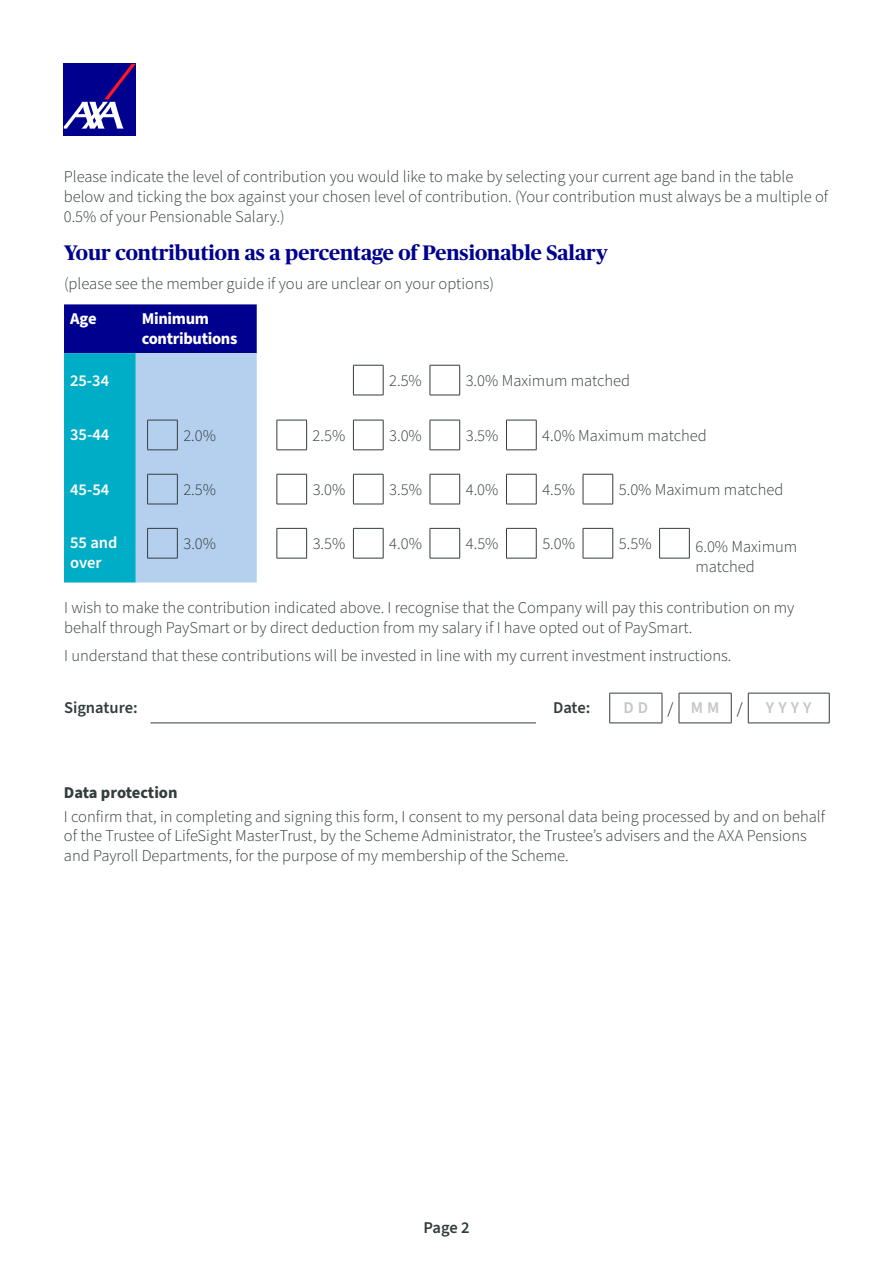
<style>
.page{position:relative;width:893px;height:1263px;background:#fff}
.page>*{position:absolute;margin:0;border:0;box-sizing:border-box;transform-origin:0 0}
.t1{font:700 21px "Publico";color:#00008f}
.t2{font:300 16.5px/19.8px "Source Sans Pro";color:#343c3d}
.t3{font:600 16.5px/19.8px "Source Sans Pro";color:#fff}
.t4{font:700 16.5px/19.8px "Source Sans Pro";letter-spacing:-.02em;color:#fff}
.t5{font:600 16.5px "Source Sans Pro";color:#343c3d}
.t6{font:700 16.5px "Source Sans Pro";letter-spacing:-.005em;color:#343c3d}
.t7{font:600 16.5px "Source Sans Pro";letter-spacing:.25em;color:#c6c6c6}
.s1{font-weight:300;color:#000}
</style>
<div class="page">
<svg style="left:64px;top:304px;width:193px;height:278px;background:#5da0d0"></svg>
<hr style="left:353px;top:365px;width:30px;height:1px;background:#343c3d">
<hr style="left:353px;top:365px;width:1px;height:30px;background:#343c3d">
<hr style="left:383px;top:365px;width:1px;height:30px;background:#343c3d">
<hr style="left:430px;top:365px;width:30px;height:1px;background:#343c3d">
<hr style="left:430px;top:365px;width:1px;height:30px;background:#343c3d">
<hr style="left:459px;top:365px;width:1px;height:30px;background:#343c3d">
<hr style="left:353px;top:395px;width:30px;height:1px;background:#343c3d">
<hr style="left:430px;top:395px;width:30px;height:1px;background:#343c3d">
<hr style="left:277px;top:420px;width:30px;height:1px;background:#343c3d">
<hr style="left:277px;top:420px;width:1px;height:30px;background:#343c3d">
<hr style="left:306px;top:420px;width:1px;height:30px;background:#343c3d">
<hr style="left:353px;top:420px;width:30px;height:1px;background:#343c3d">
<hr style="left:353px;top:420px;width:1px;height:30px;background:#343c3d">
<hr style="left:383px;top:420px;width:1px;height:30px;background:#343c3d">
<hr style="left:430px;top:420px;width:30px;height:1px;background:#343c3d">
<hr style="left:430px;top:420px;width:1px;height:30px;background:#343c3d">
<hr style="left:459px;top:420px;width:1px;height:30px;background:#343c3d">
<hr style="left:506px;top:420px;width:30px;height:1px;background:#343c3d">
<hr style="left:506px;top:420px;width:1px;height:30px;background:#343c3d">
<hr style="left:536px;top:420px;width:1px;height:30px;background:#343c3d">
<hr style="left:277px;top:450px;width:30px;height:1px;background:#343c3d">
<hr style="left:353px;top:450px;width:30px;height:1px;background:#343c3d">
<hr style="left:430px;top:450px;width:30px;height:1px;background:#343c3d">
<hr style="left:506px;top:450px;width:30px;height:1px;background:#343c3d">
<hr style="left:277px;top:474px;width:30px;height:1px;background:#343c3d">
<hr style="left:277px;top:474px;width:1px;height:30px;background:#343c3d">
<hr style="left:306px;top:474px;width:1px;height:30px;background:#343c3d">
<hr style="left:353px;top:474px;width:30px;height:1px;background:#343c3d">
<hr style="left:353px;top:474px;width:1px;height:30px;background:#343c3d">
<hr style="left:383px;top:474px;width:1px;height:30px;background:#343c3d">
<hr style="left:430px;top:474px;width:30px;height:1px;background:#343c3d">
<hr style="left:430px;top:474px;width:1px;height:30px;background:#343c3d">
<hr style="left:459px;top:474px;width:1px;height:30px;background:#343c3d">
<hr style="left:506px;top:474px;width:30px;height:1px;background:#343c3d">
<hr style="left:506px;top:474px;width:1px;height:30px;background:#343c3d">
<hr style="left:536px;top:474px;width:1px;height:30px;background:#343c3d">
<hr style="left:583px;top:474px;width:30px;height:1px;background:#343c3d">
<hr style="left:583px;top:474px;width:1px;height:30px;background:#343c3d">
<hr style="left:612px;top:474px;width:1px;height:30px;background:#343c3d">
<hr style="left:277px;top:504px;width:30px;height:1px;background:#343c3d">
<hr style="left:353px;top:504px;width:30px;height:1px;background:#343c3d">
<hr style="left:430px;top:504px;width:30px;height:1px;background:#343c3d">
<hr style="left:506px;top:504px;width:30px;height:1px;background:#343c3d">
<hr style="left:583px;top:504px;width:30px;height:1px;background:#343c3d">
<hr style="left:277px;top:528px;width:30px;height:1px;background:#343c3d">
<hr style="left:277px;top:528px;width:1px;height:30px;background:#343c3d">
<hr style="left:306px;top:528px;width:1px;height:30px;background:#343c3d">
<hr style="left:353px;top:528px;width:30px;height:1px;background:#343c3d">
<hr style="left:353px;top:528px;width:1px;height:30px;background:#343c3d">
<hr style="left:383px;top:528px;width:1px;height:30px;background:#343c3d">
<hr style="left:430px;top:528px;width:30px;height:1px;background:#343c3d">
<hr style="left:430px;top:528px;width:1px;height:30px;background:#343c3d">
<hr style="left:459px;top:528px;width:1px;height:30px;background:#343c3d">
<hr style="left:506px;top:528px;width:30px;height:1px;background:#343c3d">
<hr style="left:506px;top:528px;width:1px;height:30px;background:#343c3d">
<hr style="left:536px;top:528px;width:1px;height:30px;background:#343c3d">
<hr style="left:583px;top:528px;width:30px;height:1px;background:#343c3d">
<hr style="left:583px;top:528px;width:1px;height:30px;background:#343c3d">
<hr style="left:612px;top:528px;width:1px;height:30px;background:#343c3d">
<hr style="left:659px;top:528px;width:30px;height:1px;background:#343c3d">
<hr style="left:659px;top:528px;width:1px;height:30px;background:#343c3d">
<hr style="left:689px;top:528px;width:1px;height:30px;background:#343c3d">
<hr style="left:277px;top:558px;width:30px;height:1px;background:#343c3d">
<hr style="left:353px;top:558px;width:30px;height:1px;background:#343c3d">
<hr style="left:430px;top:558px;width:30px;height:1px;background:#343c3d">
<hr style="left:506px;top:558px;width:30px;height:1px;background:#343c3d">
<hr style="left:583px;top:558px;width:30px;height:1px;background:#343c3d">
<hr style="left:659px;top:558px;width:30px;height:1px;background:#343c3d">
<hr style="left:147px;top:420px;width:31px;height:1px;background:#343c3d">
<hr style="left:147px;top:420px;width:1px;height:30px;background:#343c3d">
<hr style="left:177px;top:420px;width:1px;height:30px;background:#343c3d">
<hr style="left:147px;top:450px;width:31px;height:1px;background:#343c3d">
<hr style="left:147px;top:474px;width:31px;height:1px;background:#343c3d">
<hr style="left:147px;top:474px;width:1px;height:30px;background:#343c3d">
<hr style="left:177px;top:474px;width:1px;height:30px;background:#343c3d">
<hr style="left:147px;top:504px;width:31px;height:1px;background:#343c3d">
<hr style="left:147px;top:528px;width:31px;height:1px;background:#343c3d">
<hr style="left:147px;top:528px;width:1px;height:30px;background:#343c3d">
<hr style="left:177px;top:528px;width:1px;height:30px;background:#343c3d">
<hr style="left:147px;top:558px;width:31px;height:1px;background:#343c3d">
<hr style="left:609px;top:693px;width:53px;height:1px;background:#343c3d">
<hr style="left:609px;top:693px;width:1px;height:30px;background:#343c3d">
<hr style="left:662px;top:693px;width:1px;height:30px;background:#343c3d">
<hr style="left:679px;top:693px;width:52px;height:1px;background:#343c3d">
<hr style="left:679px;top:693px;width:1px;height:30px;background:#343c3d">
<hr style="left:731px;top:693px;width:1px;height:30px;background:#343c3d">
<hr style="left:748px;top:693px;width:81px;height:1px;background:#343c3d">
<hr style="left:748px;top:693px;width:1px;height:30px;background:#343c3d">
<hr style="left:829px;top:693px;width:1px;height:30px;background:#343c3d">
<hr style="left:150px;top:723px;width:386px;height:1px;background:#343c3d">
<hr style="left:609px;top:723px;width:53px;height:1px;background:#343c3d">
<hr style="left:679px;top:723px;width:52px;height:1px;background:#343c3d">
<hr style="left:748px;top:723px;width:81px;height:1px;background:#343c3d">
<div style="left:64px;top:64px;width:72px;height:72px;background:#00008f"></div>
<svg style="left:64px;top:64px;width:72px;height:65px"></svg>
<p class="t2" style="left:64px;top:167px;width:766px">Please indicate the level of contribution you would like to make by selecting your current age band in the table below and ticking the box against your chosen level of contribution. (Your contribution must always be a multiple of<br>0.5% of your Pensionable Salary.)</p>
<p class="t1" style="left:64px;top:238px;width:545px">Your contribution as a percentage of Pensionable Salary</p>
<p class="t2" style="left:64px;top:273px;width:432px">(please see the member guide if you are unclear on your options)</p>
<p class="t4" style="left:70px;top:309px;width:28px">Age</p>
<p class="t4" style="left:142px;top:309px;width:97px">Minimum contributions</p>
<p class="t3" style="left:70px;top:371px;width:41px">25-34</p>
<p class="t2" style="left:389px;top:371px;width:34px">2.5%</p>
<p class="t2" style="left:466px;top:371px;width:166px">3.0% Maximum matched</p>
<p class="t3" style="left:70px;top:426px;width:41px">35-44</p>
<p class="t2" style="left:183px;top:426px;width:34px">2.0%</p>
<p class="t2" style="left:313px;top:426px;width:34px">2.5%</p>
<p class="t2" style="left:389px;top:426px;width:34px">3.0%</p>
<p class="t2" style="left:466px;top:426px;width:34px">3.5%</p>
<p class="t2" style="left:542px;top:426px;width:166px">4.0% Maximum matched</p>
<p class="t3" style="left:70px;top:480px;width:41px">45-54</p>
<p class="t2" style="left:183px;top:480px;width:34px">2.5%</p>
<p class="t2" style="left:313px;top:480px;width:34px">3.0%</p>
<p class="t2" style="left:389px;top:480px;width:34px">3.5%</p>
<p class="t2" style="left:466px;top:480px;width:34px">4.0%</p>
<p class="t2" style="left:542px;top:480px;width:34px">4.5%</p>
<p class="t2" style="left:619px;top:480px;width:166px">5.0% Maximum matched</p>
<p class="t3" style="left:70px;top:533px;width:49px">55 and over</p>
<p class="t2" style="left:183px;top:534px;width:34px">3.0%</p>
<p class="t2" style="left:313px;top:534px;width:34px">3.5%</p>
<p class="t2" style="left:389px;top:534px;width:34px">4.0%</p>
<p class="t2" style="left:466px;top:534px;width:34px">4.5%</p>
<p class="t2" style="left:542px;top:534px;width:34px">5.0%</p>
<p class="t2" style="left:619px;top:534px;width:34px">5.5%</p>
<p class="t2" style="left:695px;top:536px;width:103px">6.0% Maximum matched</p>
<p class="t2" style="left:64px;top:598px;width:732px">I wish to make the contribution indicated above. I recognise that the Company will pay this contribution on my behalf through PaySmart or by direct deduction from my salary if I have opted out of PaySmart.</p>
<p class="t2" style="left:64px;top:646px;width:669px">I understand that these contributions will be invested in line with my current investment instructions.</p>
<p class="t5" style="left:64px;top:697px;width:75px">Signature:</p>
<p class="t5" style="left:553px;top:697px;width:39px">Date:</p>
<p class="t7" style="left:623px;top:697px;width:121px">DD <span class="s1">/</span>MM<span class="s1">/</span></p>
<p class="t7" style="left:766px;top:697px;width:47px">YYYY</p>
<p class="t6" style="left:64px;top:781px;width:115px">Data protection</p>
<p class="t2" style="left:64px;top:806px;width:763px">I confirm that, in completing and signing this form, I consent to my personal data being processed by and on behalf of the Trustee of LifeSight MasterTrust, by the Scheme Administrator, the Trustee’s advisers and the AXA Pensions and Payroll Departments, for the purpose of my membership of the Scheme.</p>
<p class="t5" style="left:423px;top:1216px;width:48px">Page 2</p>
</div>
